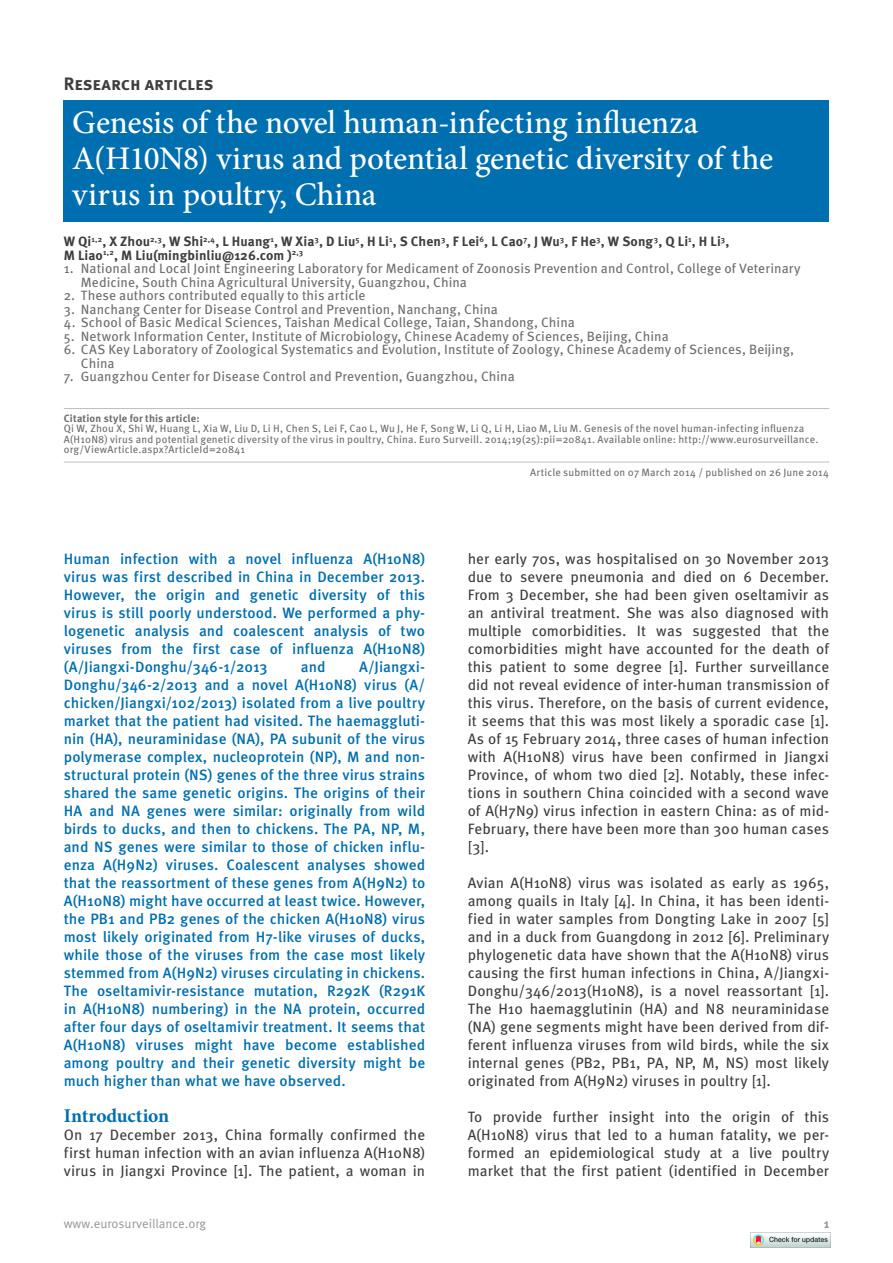
<style>
.page{position:relative;width:893px;height:1263px;background:#fff}
.page>*{position:absolute;margin:0;border:0;box-sizing:border-box;transform-origin:0 0}
.t1{font:500 33px/36px "Minion Pro";color:#fff}
.t2{font:700 19.5px "Minion Pro";letter-spacing:-.005em;color:#006faf}
.t3{font:700 18px "Meta Pro";color:#3e3e3f}
.t4{font:15px/18px "Meta Pro";letter-spacing:.005em;color:#3e3e3f;text-align:justify}
.t5{font:500 15px/18px "Meta Pro";color:#006faf;text-align:justify}
.t6{font:13.5px/13.5px "Meta Pro";letter-spacing:.005em;color:#6c6d70}
.t7{font:700 13.5px/13.5px "Meta Pro";letter-spacing:.005em;color:#3e3e3f}
.t8{font:12.75px "Meta Pro";color:#939598}
.t9{font:700 12.75px "Meta Pro";color:#939598}
.t10{font:10.5px/10.5px "Meta Pro";letter-spacing:.015em;color:#6c6d70}
.t11{font:700 10.5px "Meta Pro";letter-spacing:.015em;color:#6c6d70}
</style>
<div class="page">
<hr style="left:64px;top:408px;width:765px;height:1px;background:#bcbdc0">
<hr style="left:64px;top:462px;width:765px;height:1px;background:#bcbdc0">
<div style="left:64px;top:100px;width:765px;height:122px;background:#006faf"></div>
<img style="left:750px;top:1232px;width:80px;height:16px">
<p class="t3" style="left:64px;top:72px;width:151px">Research articles</p>
<h1 class="t1" style="left:72px;top:104px;width:702px">Genesis of the novel human-infecting influenza<br>A(H10N8) virus and potential genetic diversity of the virus in poultry, China</h1>
<p class="t7" style="left:64px;top:235px;width:667px">W Qi<sup>1,2</sup>, X Zhou<sup>2,3</sup>, W Shi<sup>2,4</sup>, L Huang<sup>1</sup>, W Xia<sup>3</sup>, D Liu<sup>5</sup>, H Li<sup>1</sup>, S Chen<sup>3</sup>, F Lei<sup>6</sup>, L Cao<sup>7</sup>, J Wu<sup>3</sup>, F He<sup>3</sup>, W Song<sup>3</sup>, Q Li<sup>1</sup>, H Li<sup>3</sup>,<br>M Liao<sup>1,2</sup>, M Liu(mingbinliu@126.com )<sup>2,3</sup></p>
<p class="t6" style="left:81px;top:262px;width:721px;text-indent:-17px">1. National and Local Joint Engineering Laboratory for Medicament of Zoonosis Prevention and Control, College of Veterinary<br>Medicine, South China Agricultural University, Guangzhou, China</p>
<p class="t6" style="left:64px;top:289px;width:303px">2. These authors contributed equally to this article</p>
<p class="t6" style="left:64px;top:303px;width:436px">3. Nanchang Center for Disease Control and Prevention, Nanchang, China</p>
<p class="t6" style="left:64px;top:316px;width:513px">4. School of Basic Medical Sciences, Taishan Medical College, Taian, Shandong, China</p>
<p class="t6" style="left:64px;top:330px;width:607px">5. Network Information Center, Institute of Microbiology, Chinese Academy of Sciences, Beijing, China</p>
<p class="t6" style="left:81px;top:343px;width:715px;text-indent:-17px">6. CAS Key Laboratory of Zoological Systematics and Evolution, Institute of Zoology, Chinese Academy of Sciences, Beijing,<br>China</p>
<p class="t6" style="left:64px;top:370px;width:453px">7. Guangzhou Center for Disease Control and Prevention, Guangzhou, China</p>
<p class="t11" style="left:64px;top:411px;width:137px">Citation style for this article:</p>
<p class="t10" style="left:64px;top:424px;width:756px">Qi W, Zhou X, Shi W, Huang L, Xia W, Liu D, Li H, Chen S, Lei F, Cao L, Wu J, He F, Song W, Li Q, Li H, Liao M, Liu M. Genesis of the novel human-infecting influenza<br>A(H10N8) virus and potential genetic diversity of the virus in poultry, China. Euro Surveill. 2014;19(25):pii=20841. Available online: http://www.eurosurveillance. org/ViewArticle.aspx?ArticleId=20841</p>
<p class="t10" style="left:530px;top:468px;width:301px">Article submitted on 07 March 2014 / published on 26 June 2014</p>
<p class="t5" style="left:64px;top:550px;width:363px">Human infection with a novel influenza A(H10N8) virus was first described in China in December 2013.<br>However, the origin and genetic diversity of this virus is still poorly understood. We performed a phy&shy;logenetic analysis and coalescent analysis of two viruses from the first case of influenza A(H10N8) (A/Jiangxi-Donghu/346-1/2013</p>
<p class="t5" style="left:64px;top:658px;width:363px;text-indent:295px">A/Jiangxi-Donghu/346-2/2013 and a novel A(H10N8) virus (A/ chicken/Jiangxi/102/2013) isolated from a live poultry market that the patient had visited. The haemaggluti&shy;nin (HA), neuraminidase (NA), PA subunit of the virus polymerase complex, nucleoprotein (NP), M and non&shy;structural protein (NS) genes of the three virus strains shared the same genetic origins. The origins of their HA and NA genes were similar: originally from wild birds to ducks, and then to chickens. The PA, NP, M, and NS genes were similar to those of chicken influ&shy;enza A(H9N2) viruses. Coalescent analyses showed that the reassortment of these genes from A(H9N2) to A(H10N8) might have occurred at least twice. However, the PB1 and PB2 genes of the chicken A(H10N8) virus most likely originated from H7-like viruses of ducks, while those of the viruses from the case most likely stemmed from A(H9N2) viruses circulating in chickens.<br>The oseltamivir-resistance mutation, R292K (R291K in A(H10N8) numbering) in the NA protein, occurred after four days of oseltamivir treatment. It seems that A(H10N8) viruses might have become established among poultry and their genetic diversity might be much higher than what we have observed.</p>
<h2 class="t2" style="left:64px;top:1102px;width:107px">Introduction</h2>
<p class="t4" style="left:64px;top:1126px;width:363px">On 17 December 2013, China formally confirmed the first human infection with an avian influenza A(H10N8) virus in Jiangxi Province [1]. The patient, a woman in</p>
<p class="t5" style="left:301px;top:658px;width:26px">and</p>
<p class="t4" style="left:468px;top:550px;width:363px">her early 70s, was hospitalised on 30 November 2013 due to severe pneumonia and died on 6 December.<br>From 3 December, she had been given oseltamivir as an antiviral treatment. She was also diagnosed with multiple comorbidities. It was suggested that the comorbidities might have accounted for the death of this patient to some degree [1]. Further surveillance did not reveal evidence of inter-human transmission of this virus. Therefore, on the basis of current evidence, it seems that this was most likely a sporadic case [1].<br>As of 15 February 2014, three cases of human infection with A(H10N8) virus have been confirmed in Jiangxi Province, of whom two died [2]. Notably, these infec&shy;tions in southern China coincided with a second wave of A(H7N9) virus infection in eastern China: as of mid-February, there have been more than 300 human cases [3].</p>
<p class="t4" style="left:468px;top:874px;width:363px">Avian A(H10N8) virus was isolated as early as 1965, among quails in Italy [4]. In China, it has been identi&shy;fied in water samples from Dongting Lake in 2007 [5] and in a duck from Guangdong in 2012 [6]. Preliminary phylogenetic data have shown that the A(H10N8) virus causing the first human infections in China, A/Jiangxi-Donghu/346/2013(H10N8), is a novel reassortant [1].<br>The H10 haemagglutinin (HA) and N8 neuraminidase (NA) gene segments might have been derived from dif&shy;ferent influenza viruses from wild birds, while the six internal genes (PB2, PB1, PA, NP, M, NS) most likely originated from A(H9N2) viruses in poultry [1].</p>
<p class="t4" style="left:468px;top:1108px;width:363px">To provide further insight into the origin of this A(H10N8) virus that led to a human fatality, we per&shy;formed an epidemiological study at a live poultry market that the first patient (identified in December</p>
<p class="t8" style="left:64px;top:1215px;width:144px">www.eurosurveillance.org</p>
<p class="t9" style="left:824px;top:1215px;width:7px">1</p>
</div>
